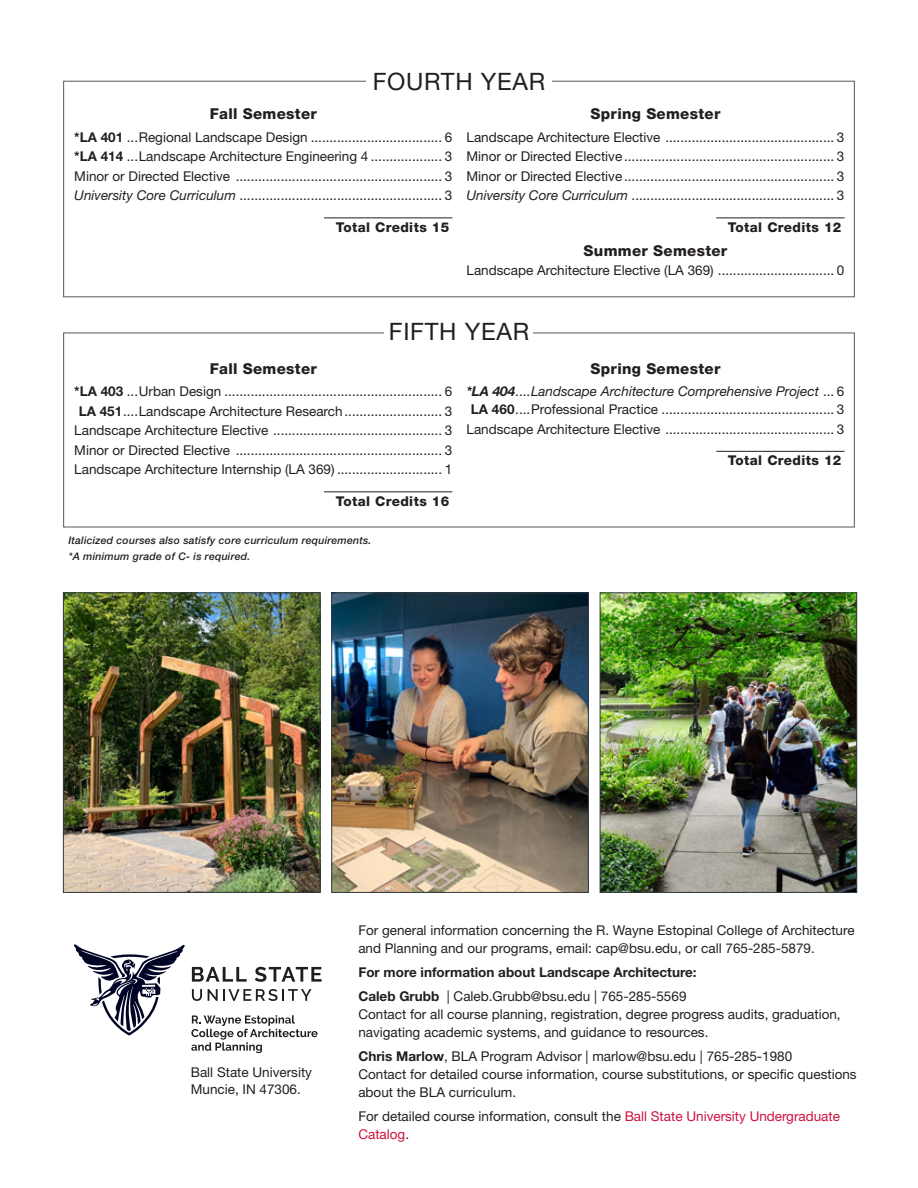
<style>
.page{position:relative;width:918px;height:1188px;background:#fff}
.page>*{position:absolute;margin:0;border:0;box-sizing:border-box;transform-origin:0 0}
.year2{font:24px "Helvetica Neue LT Std";letter-spacing:.03em;color:#231f20}
.semester{font:800 15px "Helvetica Neue LT Std";letter-spacing:.02em;color:#231f20}
.course_list{font:13.5px "Helvetica Neue LT Std";color:#231f20}
.Body{font:13.5px/18px "Helvetica Neue LT Std";color:#231f20}
.course_total{font:800 13.5px "Helvetica Neue LT Std";letter-spacing:.03em;color:#231f20}
.course_list-2{font:italic 13.5px "Helvetica Neue LT Std";color:#231f20}
.Body-2{font:700 13.5px "Helvetica Neue LT Std";color:#231f20}
.notes{font:italic 500 10.5px "Helvetica Neue LT Std";letter-spacing:.02em;color:#231f20}
.s1{font-weight:700}
.s2{font-style:italic}
.s3{font-style:normal}
.s4{color:#cd123d}
</style>
<div class="page">
<div style="left:63px;top:81px;width:792px;height:216px;border:1px solid #57585a"></div>
<div style="left:366px;top:63px;width:186px;height:36px;background:#fff"></div>
<hr style="left:324px;top:491px;width:128px;height:1px;background:#231f20">
<hr style="left:716px;top:451px;width:128px;height:1px;background:#231f20">
<hr style="left:324px;top:218px;width:128px;height:1px;background:#231f20">
<hr style="left:716px;top:218px;width:128px;height:1px;background:#231f20">
<img style="left:333px;top:594px;width:254px;height:297px">
<div style="left:331px;top:592px;width:258px;height:301px;border:1px solid #2f3b41"></div>
<img style="left:602px;top:594px;width:253px;height:297px">
<div style="left:600px;top:592px;width:257px;height:301px;border:1px solid #2f3b41"></div>
<img style="left:65px;top:594px;width:253px;height:297px">
<div style="left:63px;top:592px;width:257px;height:301px;border:1px solid #2f3b41"></div>
<svg style="left:191px;top:1015px;width:127px;height:38px"></svg>
<svg style="left:192px;top:989px;width:10px;height:12px"></svg>
<svg style="left:208px;top:989px;width:104px;height:12px"></svg>
<svg style="left:74px;top:944px;width:111px;height:91px"></svg>
<svg style="left:192px;top:967px;width:55px;height:15px"></svg>
<svg style="left:255px;top:967px;width:67px;height:15px"></svg>
<p class="year2" style="left:373px;top:67px;width:174px">FOURTH YEAR</p>
<p class="semester" style="left:210px;top:105px;width:109px">Fall Semester</p>
<p class="course_list" style="left:74px;top:129px;width:380px"><span class="s1">*LA 401</span> ...Regional Landscape Design ................................... 6</p>
<p class="course_list" style="left:74px;top:148px;width:380px"><span class="s1">*LA 414</span> ...Landscape Architecture Engineering 4 ................... 3</p>
<p class="course_list" style="left:74px;top:168px;width:380px">Minor or Directed Elective ....................................................... 3</p>
<p class="course_list" style="left:74px;top:187px;width:380px"><span class="s2">University Core Curriculum</span> ...................................................... 3</p>
<p class="course_total" style="left:336px;top:219px;width:115px">Total Credits 15</p>
<p class="semester" style="left:591px;top:105px;width:131px">Spring Semester</p>
<p class="course_list" style="left:466px;top:129px;width:379px">Landscape Architecture Elective ............................................. 3</p>
<p class="course_list" style="left:466px;top:148px;width:379px">Minor or Directed Elective ........................................................ 3</p>
<p class="course_list" style="left:466px;top:168px;width:379px">Minor or Directed Elective ........................................................ 3</p>
<p class="course_list" style="left:466px;top:187px;width:379px"><span class="s2">University Core Curriculum</span> ...................................................... 3</p>
<p class="course_total" style="left:728px;top:219px;width:115px">Total Credits 12</p>
<p class="semester" style="left:584px;top:241px;width:145px">Summer Semester</p>
<p class="course_list" style="left:466px;top:262px;width:379px">Landscape Architecture Elective (LA 369) ............................... 0</p>
<p class="year2" style="left:389px;top:318px;width:142px">FIFTH YEAR</p>
<p class="semester" style="left:210px;top:359px;width:109px">Fall Semester</p>
<p class="course_list" style="left:74px;top:383px;width:380px"><span class="s1">*LA 403</span> ...Urban Design .......................................................... 6</p>
<p class="course_list" style="left:79px;top:403px;width:375px"><span class="s1">LA 451</span>....Landscape Architecture Research .......................... 3</p>
<p class="course_list" style="left:74px;top:422px;width:380px">Landscape Architecture Elective ............................................. 3</p>
<p class="course_list" style="left:74px;top:442px;width:380px">Minor or Directed Elective ....................................................... 3</p>
<p class="course_list" style="left:74px;top:461px;width:380px">Landscape Architecture Internship (LA 369) ............................ 1</p>
<p class="course_total" style="left:336px;top:493px;width:115px">Total Credits 16</p>
<p class="notes" style="left:68px;top:534px;width:305px">Italicized courses also satisfy core curriculum requirements.</p>
<p class="notes" style="left:68px;top:550px;width:183px">*A minimum grade of C- is required.</p>
<p class="semester" style="left:591px;top:359px;width:131px">Spring Semester</p>
<p class="course_list-2" style="left:466px;top:383px;width:379px"><span class="s1">*LA 404</span><span class="s3">....</span>Landscape Architecture Comprehensive Project <span class="s3">... 6</span></p>
<p class="course_list" style="left:471px;top:401px;width:375px"><span class="s1">LA 460</span>....Professional Practice .............................................. 3</p>
<p class="course_list" style="left:466px;top:421px;width:379px">Landscape Architecture Elective ............................................. 3</p>
<p class="course_total" style="left:728px;top:452px;width:115px">Total Credits 12</p>
<p class="Body" style="left:191px;top:1063px;width:123px">Ball State University</p>
<p class="Body" style="left:191px;top:1080px;width:112px">Muncie, IN 47306.</p>
<p class="Body" style="left:358px;top:921px;width:498px">For general information concerning the R. Wayne Estopinal College of Architecture and Planning and our programs, email: cap@bsu.edu, or call 765-285-5879.</p>
<p class="Body-2" style="left:358px;top:963px;width:340px">For more information about Landscape Architecture:</p>
<p class="Body" style="left:358px;top:987px;width:484px"><span class="s1">Caleb Grubb</span> | Caleb.Grubb@bsu.edu | 765-285-5569<br>Contact for all course planning, registration, degree progress audits, graduation, navigating academic systems, and guidance to resources.</p>
<p class="Body" style="left:358px;top:1047px;width:500px"><span class="s1">Chris Marlow</span>, BLA Program Advisor | marlow@bsu.edu | 765-285-1980<br>Contact for detailed course information, course substitutions, or specific questions about the BLA curriculum.</p>
<p class="Body" style="left:358px;top:1107px;width:483px">For detailed course information, consult the <span class="s4">Ball State University Undergraduate<br>Catalog</span>.</p>
</div>
